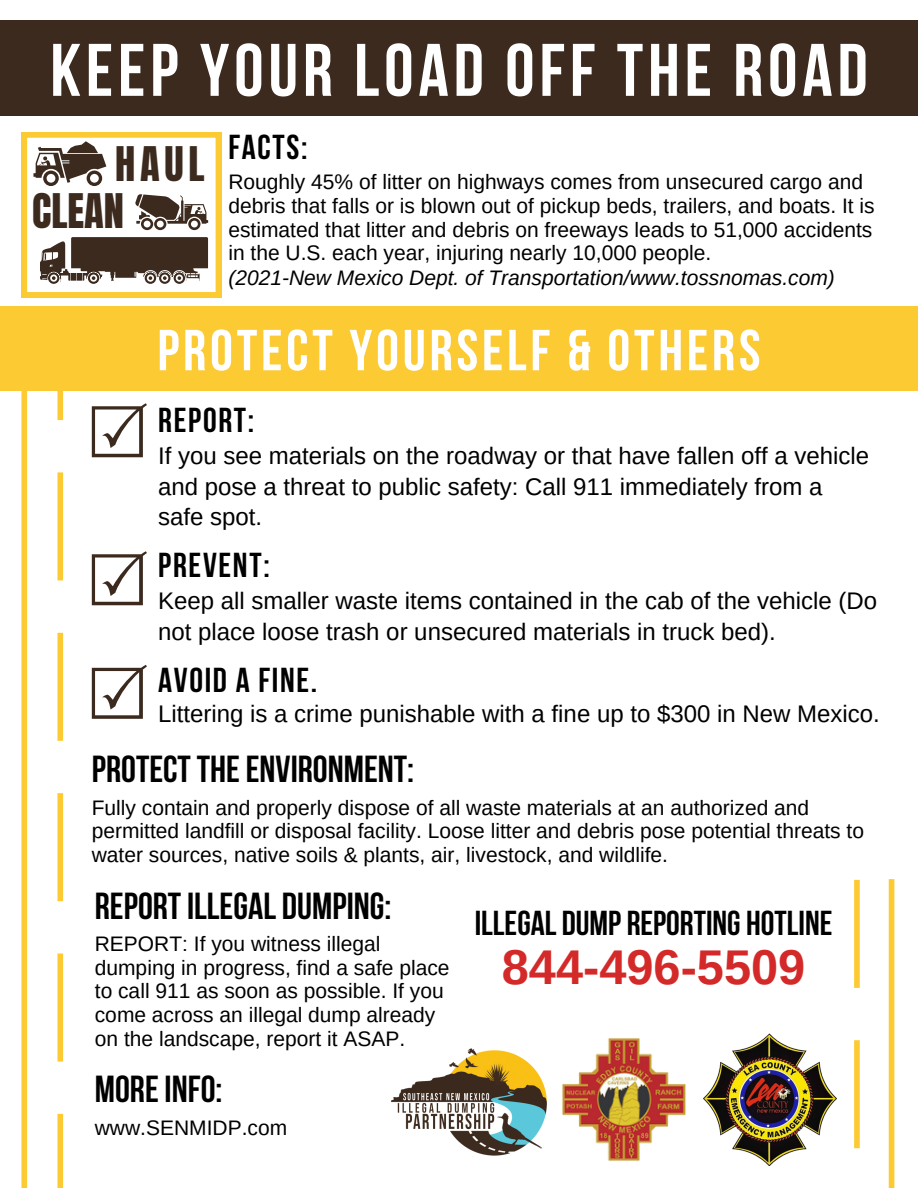
<style>
.page{position:relative;width:918px;height:1188px;background:#fff}
.page>*{position:absolute;margin:0;border:0;box-sizing:border-box;transform-origin:0 0}
.t1{font:700 74.25px "Bebas Neue";letter-spacing:.065em;color:#fff}
.t2{font:700 57.75px "Bebas Neue";letter-spacing:.065em;color:#fff}
.t3{font:700 48.75px "Arimo";color:#d42929}
.t4{font:40.65px "Anton";color:#3c2a1e}
.t5{font:700 37.5px "Bebas Neue";color:#000}
.t6{font:700 34.5px "Bebas Neue";color:#000}
.t7{font:700 34.5px "Bebas Neue";letter-spacing:.05em;color:#000}
.t8{font:24px/30.3px "Arimo";color:#000}
.t9{font:21px/23.7px "Arimo";color:#000}
.t10{font:italic 21px "Arimo";color:#000}
</style>
<div class="page">
<svg style="left:22px;top:132px;width:199px;height:166px"></svg>
<div style="left:0;top:306px;width:918px;height:85px;background:#fcca33"></div>
<div style="left:0;top:21px;width:918px;height:95px;background:#3c2a1e"></div>
<div style="left:21px;top:312px;width:6px;height:876px;background:#fcca33"></div>
<div style="left:57px;top:312px;width:6px;height:108px;background:#fcca33"></div>
<div style="left:57px;top:472px;width:6px;height:108px;background:#fcca33"></div>
<div style="left:57px;top:633px;width:6px;height:108px;background:#fcca33"></div>
<div style="left:57px;top:793px;width:6px;height:108px;background:#fcca33"></div>
<div style="left:57px;top:954px;width:6px;height:108px;background:#fcca33"></div>
<div style="left:57px;top:1114px;width:6px;height:74px;background:#fcca33"></div>
<img style="left:391px;top:1048px;width:156px;height:108px">
<img style="left:562px;top:1038px;width:124px;height:123px">
<div style="left:889px;top:879px;width:5px;height:309px;background:#fcca33"></div>
<div style="left:854px;top:1040px;width:6px;height:108px;background:#fcca33"></div>
<div style="left:854px;top:880px;width:6px;height:108px;background:#fcca33"></div>
<svg style="left:92px;top:403px;width:55px;height:54px"></svg>
<svg style="left:92px;top:551px;width:55px;height:54px"></svg>
<svg style="left:92px;top:665px;width:55px;height:54px"></svg>
<img style="left:704px;top:1033px;width:133px;height:133px">
<p class="t1" style="left:50px;top:40px;width:819px">KEEP YOUR LOAD OFF THE ROAD</p>
<p class="t6" style="left:228px;top:133px;width:81px">FACTS:</p>
<p class="t9" style="left:228px;top:170px;width:648px">Roughly 45% of litter on highways comes from unsecured cargo and debris that falls or is blown out of pickup beds, trailers, and boats. It is estimated that litter and debris on freeways leads to 51,000 accidents in the U.S. each year, injuring nearly 10,000 people.</p>
<p class="t10" style="left:228px;top:266px;width:608px">(2021-New Mexico Dept. of Transportation/www.tossnomas.com)</p>
<p class="t4" style="left:115px;top:135px;width:91px">HAUL</p>
<p class="t4" style="left:32px;top:182px;width:93px">CLEAN</p>
<p class="t2" style="left:157px;top:327px;width:605px">PROTECT YOURSELF &amp; OTHERS</p>
<p class="t6" style="left:158px;top:406px;width:98px">REPORT:</p>
<p class="t8" style="left:158px;top:441px;width:712px">If you see materials on the roadway or that have fallen off a vehicle and pose a threat to public safety: Call 911 immediately from a</p>
<p class="t8" style="left:158px;top:502px;width:106px">safe spot.</p>
<p class="t7" style="left:158px;top:551px;width:113px">PREVENT:</p>
<p class="t8" style="left:158px;top:586px;width:720px">Keep all smaller waste items contained in the cab of the vehicle (Do not place loose trash or unsecured materials in truck bed).</p>
<p class="t7" style="left:158px;top:666px;width:161px">AVOID A FINE.</p>
<p class="t8" style="left:158px;top:699px;width:723px">Littering is a crime punishable with a fine up to $300 in New Mexico.</p>
<p class="t5" style="left:92px;top:754px;width:324px">PROTECTTHEENVIRONMENT:</p>
<p class="t9" style="left:92px;top:796px;width:774px">Fully contain and properly dispose of all waste materials at an authorized and permitted landfill or disposal facility. Loose litter and debris pose potential threats to water sources, native soils &amp; plants, air, livestock, and wildlife.</p>
<p class="t5" style="left:95px;top:890px;width:298px">REPORTILLEGAL DUMPING:</p>
<p class="t9" style="left:95px;top:932px;width:356px">REPORT: If you witness illegal dumping in progress, find a safe place to call 911 as soon as possible. If you come across an illegal dump already on the landscape, report it ASAP.</p>
<p class="t5" style="left:95px;top:1074px;width:129px">MOREINFO:</p>
<p class="t9" style="left:95px;top:1116px;width:194px">www.SENMIDP.com</p>
<p class="t6" style="left:475px;top:909px;width:359px">ILLEGAL DUMP REPORTING HOTLINE</p>
<p class="t3" style="left:502px;top:940px;width:305px">844-496-5509</p>
</div>
